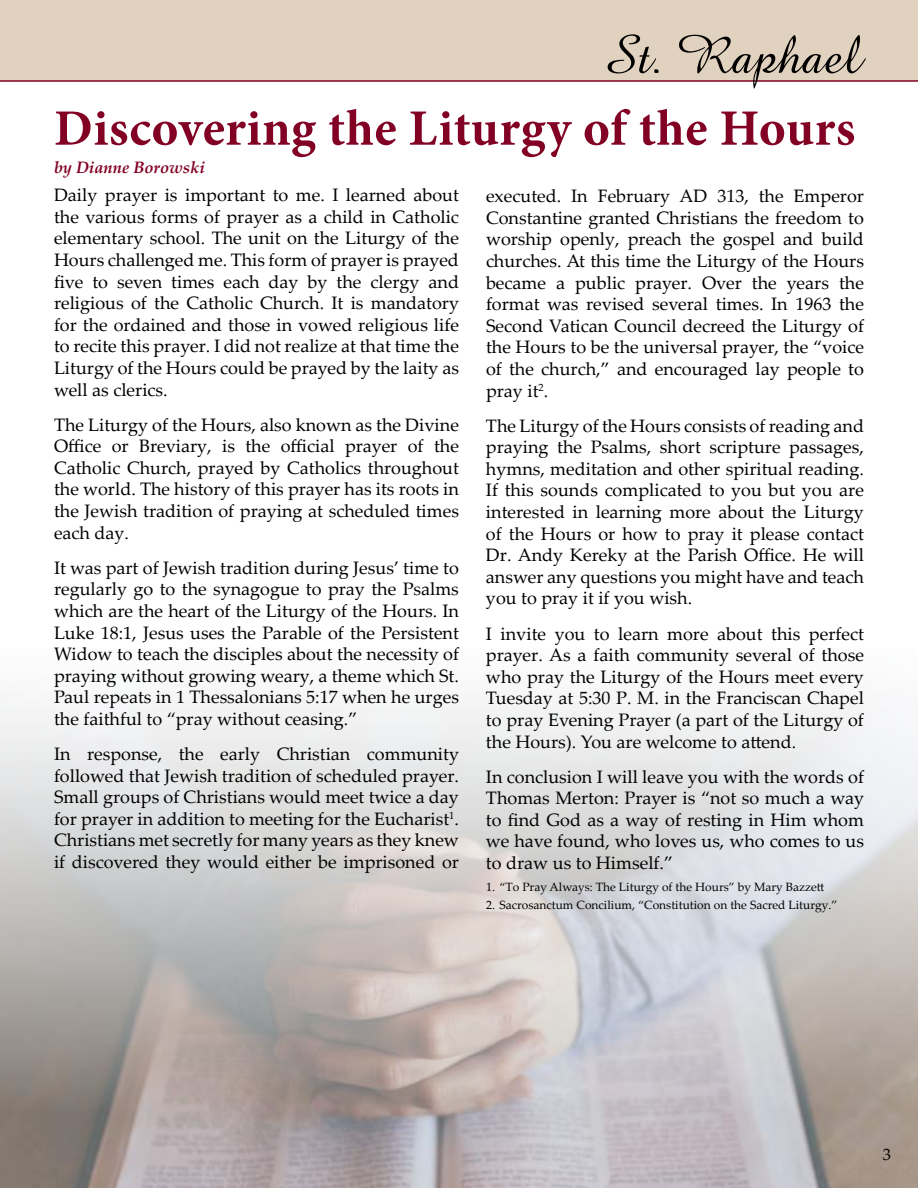
<style>
.page{position:relative;width:918px;height:1188px;background:#fff}
.page>*{position:absolute;margin:0;border:0;box-sizing:border-box;transform-origin:0 0}
.t1{font:55.5px "Amaze";color:#000}
.t2{font:700 51px "Minion Pro";letter-spacing:.01em;color:#820024}
.t3{font:18px/21.6px "Palatino Linotype";color:#000;text-align:justify}
.t4{font:italic 700 16.5px "Palatino Linotype";color:#820024}
.t5{font:16.5px "Palatino Linotype";color:#000}
.t6{font:12px "Palatino Linotype";color:#000}
</style>
<div class="page">
<div style="left:0;top:0;width:918px;height:82px;background:#e0d2bf"></div>
<img style="left:0;top:707px;width:918px;height:481px">
<h1 class="t1" style="left:602px;top:19px;width:261px">St. Raphael</h1>
<h2 class="t2" style="left:54px;top:92px;width:803px">Discovering the Liturgy of the Hours</h2>
<p class="t4" style="left:54px;top:156px;width:152px">by Dianne Borowski</p>
<p class="t3" style="left:486px;top:185px;width:380px">executed. In February AD 313, the Emperor Constantine granted Christians the freedom to worship openly, preach the gospel and build churches. At this time the Liturgy of the Hours became a public prayer. Over the years the format was revised several times. In 1963 the Second Vatican Council decreed the Liturgy of the Hours to be the universal prayer, the “voice of the church,” and encouraged lay people to pray it<sup>2</sup>.</p>
<p class="t3" style="left:486px;top:414px;width:380px">The Liturgy of the Hours consists of reading and praying the Psalms, short scripture passages, hymns, meditation and other spiritual reading.<br>If this sounds complicated to you but you are interested in learning more about the Liturgy of the Hours or how to pray it please contact Dr. Andy Kereky at the Parish Office. He will answer any questions you might have and teach you to pray it if you wish.</p>
<p class="t3" style="left:486px;top:622px;width:380px">I invite you to learn more about this perfect prayer. As a faith community several of those who pray the Liturgy of the Hours meet every Tuesday at 5:30 P. M. in the Franciscan Chapel to pray Evening Prayer (a part of the Liturgy of the Hours). You are welcome to attend.</p>
<p class="t3" style="left:486px;top:765px;width:380px">In conclusion I will leave you with the words of Thomas Merton: Prayer is “not so much a way to find God as a way of resting in Him whom we have found, who loves us, who comes to us to draw us to Himself.”</p>
<p class="t3" style="left:54px;top:184px;width:407px">Daily prayer is important to me. I learned about the various forms of prayer as a child in Catholic elementary school. The unit on the Liturgy of the Hours challenged me. This form of prayer is prayed five to seven times each day by the clergy and religious of the Catholic Church. It is mandatory for the ordained and those in vowed religious life to recite this prayer. I did not realize at that time the Liturgy of the Hours could be prayed by the laity as well as clerics.</p>
<p class="t3" style="left:54px;top:413px;width:407px">The Liturgy of the Hours, also known as the Divine Office or Breviary, is the official prayer of the Catholic Church, prayed by Catholics throughout the world. The history of this prayer has its roots in the Jewish tradition of praying at scheduled times each day.</p>
<p class="t3" style="left:54px;top:556px;width:407px">It was part of Jewish tradition during Jesus’ time to regularly go to the synagogue to pray the Psalms which are the heart of the Liturgy of the Hours. In Luke 18:1, Jesus uses the Parable of the Persistent Widow to teach the disciples about the necessity of praying without growing weary, a theme which St.<br>Paul repeats in 1 Thessalonians 5:17 when he urges the faithful to “pray without ceasing.”</p>
<p class="t3" style="left:54px;top:742px;width:407px">In response, the early Christian community followed that Jewish tradition of scheduled prayer.<br>Small groups of Christians would meet twice a day for prayer in addition to meeting for the Eucharist<sup>1</sup>.<br>Christians met secretly for many years as they knew if discovered they would either be imprisoned or</p>
<p class="t6" style="left:486px;top:879px;width:340px">1. “To Pray Always: The Liturgy of the Hours” by Mary Bazzett</p>
<p class="t6" style="left:486px;top:897px;width:353px">2. Sacrosanctum Concilium, “Constitution on the Sacred Liturgy.”</p>
<p class="t5" style="left:883px;top:1142px;width:10px">3</p>
</div>
